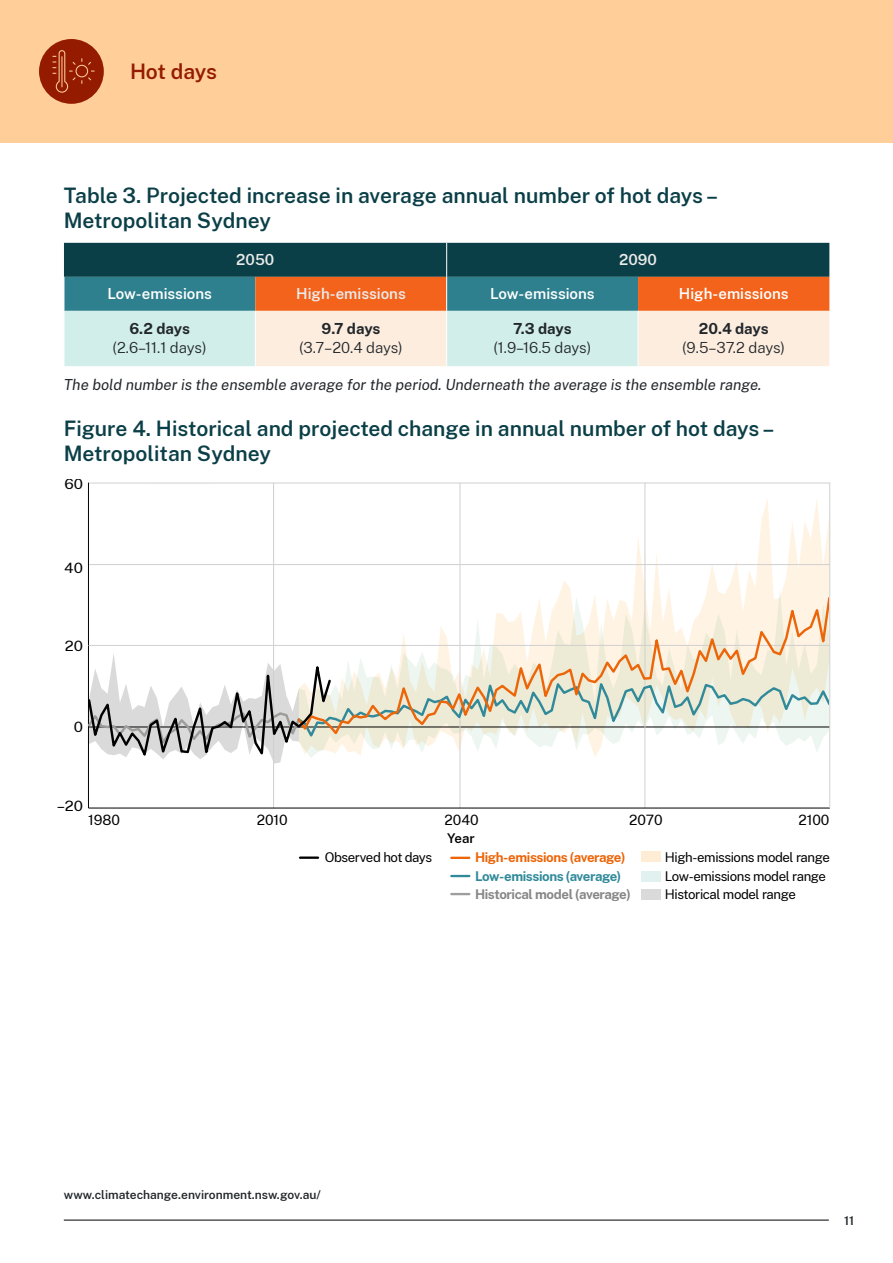
<style>
.page{position:relative;width:893px;height:1263px;background:#fff}
.page>*{position:absolute;margin:0;border:0;box-sizing:border-box;transform-origin:0 0}
.t1{font:600 21px/25.5px "Public Sans";color:#0b3f47}
.t2{font:600 21px "Public Sans";letter-spacing:-.015em;color:#941b00}
.t3{font:italic 15px "Public Sans";color:#22272b}
.t4{font:300 15px "Public Sans";letter-spacing:-.01em;color:#22272b}
.t5{font:600 15px "Public Sans";color:#fff}
.t6{font:700 15px "Public Sans";letter-spacing:-.015em;color:#22272b}
.t7{font:600 15px "Public Sans";color:#ebebeb}
.t8{font:13.95px "Public Sans";color:#000}
.t9{font:13.95px "Public Sans";color:#000;scale:1.08 1}
.t10{font:13.2px/18.8px "Public Sans";letter-spacing:-.03em;color:#000}
.t11{font:700 13.2px "Public Sans";letter-spacing:-.03em;color:#878787}
.t12{font:700 13.2px "Public Sans";letter-spacing:-.03em;color:#ec6508}
.t13{font:700 13.2px "Public Sans";letter-spacing:-.03em;color:#308a9a}
.t14{font:600 13.2px "Public Sans";color:#000}
.t15{font:600 12px "Public Sans";color:#22272b}
</style>
<div class="page">
<div style="left:0;top:0;width:893px;height:143px;background:#ffce99"></div>
<div style="left:39px;top:39px;width:65px;height:65px;background:#941b00;border-radius:50%"></div>
<svg style="left:53px;top:50px;width:42px;height:43px"></svg>
<svg style="left:459px;top:498px;width:370px;height:91px"></svg>
<svg style="left:459px;top:589px;width:370px;height:6px"></svg>
<hr style="left:273px;top:483px;width:1px;height:325px;background:#d0d0d0">
<hr style="left:460px;top:483px;width:1px;height:325px;background:#d0d0d0">
<hr style="left:645px;top:483px;width:1px;height:325px;background:#d0d0d0">
<hr style="left:89px;top:808px;width:741px;height:1px;background:#000">
<hr style="left:89px;top:564px;width:741px;height:1px;background:#d0d0d0">
<hr style="left:88px;top:483px;width:742px;height:1px;background:#d0d0d0">
<hr style="left:88px;top:483px;width:1px;height:325px;background:#000">
<hr style="left:88px;top:645px;width:742px;height:1px;background:#d0d0d0">
<svg style="left:451px;top:857px;width:18px;height:2px"></svg>
<svg style="left:451px;top:875px;width:18px;height:2px"></svg>
<svg style="left:451px;top:893px;width:18px;height:2px"></svg>
<div style="left:641px;top:851px;width:19px;height:11px;background:#feecd4"></div>
<div style="left:641px;top:871px;width:19px;height:10px;background:#e1f1f0"></div>
<div style="left:641px;top:889px;width:19px;height:10px;background:#dadada"></div>
<hr style="left:300px;top:856px;width:18px;height:3px;background:#000">
<hr style="left:829px;top:483px;width:1px;height:325px;background:#d0d0d0">
<svg style="left:401px;top:595px;width:428px;height:55px"></svg>
<svg style="left:89px;top:650px;width:740px;height:114px"></svg>
<svg style="left:64px;top:243px;width:765px;height:123px;background:#929b91"></svg>
<hr style="left:64px;top:311px;width:1px;height:55px;background:#fff">
<hr style="left:255px;top:311px;width:1px;height:55px;background:#fff">
<hr style="left:446px;top:311px;width:1px;height:55px;background:#fff">
<hr style="left:638px;top:311px;width:1px;height:55px;background:#fff">
<hr style="left:446px;top:243px;width:1px;height:34px;background:#fff">
<hr style="left:446px;top:277px;width:1px;height:34px;background:#fff">
<hr style="left:64px;top:277px;width:1px;height:34px;background:#fff">
<hr style="left:64px;top:1220px;width:765px;height:1px;background:#000">
<p class="t2" style="left:130px;top:57px;width:88px">Hot days</p>
<p class="t1" style="left:64px;top:181px;width:656px">Table 3. Projected increase in average annual number of hot days –<br>Metropolitan Sydney</p>
<p class="t7" style="left:236px;top:249px;width:40px">2050</p>
<p class="t7" style="left:619px;top:249px;width:39px">2090</p>
<p class="t5" style="left:107px;top:283px;width:106px">Low-emissions</p>
<p class="t7" style="left:296px;top:283px;width:111px">High-emissions</p>
<p class="t5" style="left:490px;top:283px;width:106px">Low-emissions</p>
<p class="t5" style="left:679px;top:283px;width:111px">High-emissions</p>
<p class="t6" style="left:129px;top:318px;width:62px">6.2 days</p>
<p class="t4" style="left:113px;top:337px;width:95px">(2.6–11.1 days)</p>
<p class="t6" style="left:699px;top:318px;width:71px">20.4 days</p>
<p class="t4" style="left:682px;top:337px;width:104px">(9.5–37.2 days)</p>
<p class="t3" style="left:64px;top:374px;width:699px">The bold number is the ensemble average for the period. Underneath the average is the ensemble range.</p>
<p class="t6" style="left:322px;top:318px;width:60px">9.7 days</p>
<p class="t4" style="left:299px;top:337px;width:105px">(3.7–20.4 days)</p>
<p class="t6" style="left:513px;top:318px;width:60px">7.3 days</p>
<p class="t4" style="left:493px;top:337px;width:99px">(1.9–16.5 days)</p>
<p class="t1" style="left:64px;top:414px;width:712px">Figure 4. Historical and projected change in annual number of hot days –<br>Metropolitan Sydney</p>
<p class="t9" style="left:64px;top:475px;width:19px">60</p>
<p class="t9" style="left:64px;top:558px;width:19px">40</p>
<p class="t9" style="left:65px;top:636px;width:18px">20</p>
<p class="t9" style="left:74px;top:717px;width:10px">0</p>
<p class="t9" style="left:56px;top:796px;width:26px">–20</p>
<p class="t8" style="left:88px;top:810px;width:33px">1980</p>
<p class="t8" style="left:257px;top:810px;width:33px">2010</p>
<p class="t8" style="left:444px;top:810px;width:36px">2040</p>
<p class="t8" style="left:629px;top:810px;width:35px">2070</p>
<p class="t8" style="left:798px;top:810px;width:33px">2100</p>
<p class="t10" style="left:325px;top:847px;width:109px">Observed hot days</p>
<p class="t14" style="left:447px;top:828px;width:29px">Year</p>
<p class="t12" style="left:475px;top:847px;width:152px">High-emissions (average)</p>
<p class="t13" style="left:475px;top:866px;width:148px">Low-emissions (average)</p>
<p class="t11" style="left:475px;top:885px;width:157px">Historical model (average)</p>
<p class="t10" style="left:665px;top:847px;width:166px">High-emissions model range<br>Low-emissions model range<br>Historical model range</p>
<p class="t15" style="left:64px;top:1186px;width:259px">www.climatechange.environment.nsw.gov.au/</p>
<p class="t15" style="left:844px;top:1212px;width:12px">11</p>
</div>
